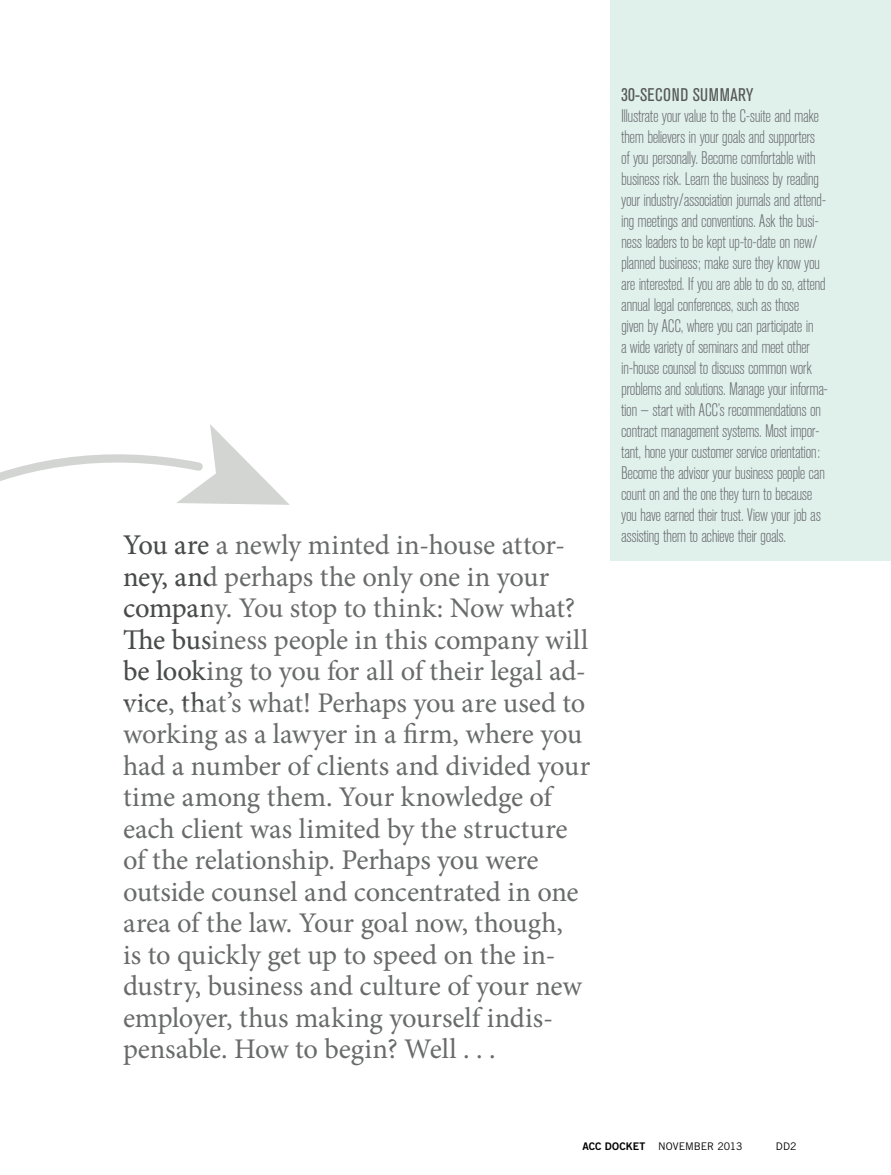
<style>
.page{position:relative;width:891px;height:1175px;background:#fff}
.page>*{position:absolute;margin:0;border:0;box-sizing:border-box;transform-origin:0 0}
.t1{font:28.5px/31.5px "Minion Pro";letter-spacing:-.01em;color:#686b69}
.t2{font:condensed 18.15px "Akzidenz Grotesk BE";letter-spacing:.02em;color:#565857}
.t3{font:300 condensed 18px/21px "Akzidenz Grotesk BE";letter-spacing:-.025em;color:#6d6e71}
.t4{font:10.5px "Trade Gothic";letter-spacing:.005em;color:#000}
.s1{font-family:"Trade Gothic Bold Two"}
</style>
<div class="page">
<div style="left:610px;top:0;width:281px;height:560px;background:#e0f1ec"></div>
<svg style="left:0;top:454px;width:176px;height:27px"></svg>
<svg style="left:176px;top:424px;width:114px;height:81px"></svg>
<p class="t1" style="left:123px;top:529px;width:469px">You are a newly minted in-house attor&shy;ney, and perhaps the only one in your company. You stop to think: Now what?<br>The business people in this company will be looking to you for all of their legal ad&shy;vice, that’s what! Perhaps you are used to working as a lawyer in a firm, where you had a number of clients and divided your time among them. Your knowledge of each client was limited by the structure of the relationship. Perhaps you were outside counsel and concentrated in one area of the law. Your goal now, though,<br>is to quickly get up to speed on the in&shy;dustry, business and culture of your new employer, thus making yourself indis&shy;pensable. How to begin? Well . . .</p>
<p class="t2" style="left:621px;top:84px;width:134px">30-SECOND SUMMARY</p>
<p class="t3" style="left:621px;top:105px;width:208px">Illustrate your value to the C-suite and make them believers in your goals and supporters of you personally. Become comfortable with business risk. Learn the business by reading your industry/association journals and attend&shy;ing meetings and conventions. Ask the busi&shy;ness leaders to be kept up-to-date on new/ planned business; make sure they know you are interested. If you are able to do so, attend annual legal conferences, such as those<br>given by ACC, where you can participate in<br>a wide variety of seminars and meet other in-house counsel to discuss common work problems and solutions. Manage your informa&shy;tion — start with ACC’s recommendations on contract management systems. Most impor&shy;tant, hone your customer service orientation:<br>Become the advisor your business people can count on and the one they turn to because you have earned their trust. View your job as assisting them to achieve their goals.</p>
<p class="t4" style="left:582px;top:1140px;width:162px"><span class="s1">ACC DOCKET</span> NOVEMBER 2013</p>
<p class="t4" style="left:776px;top:1140px;width:22px">DD2</p>
</div>
